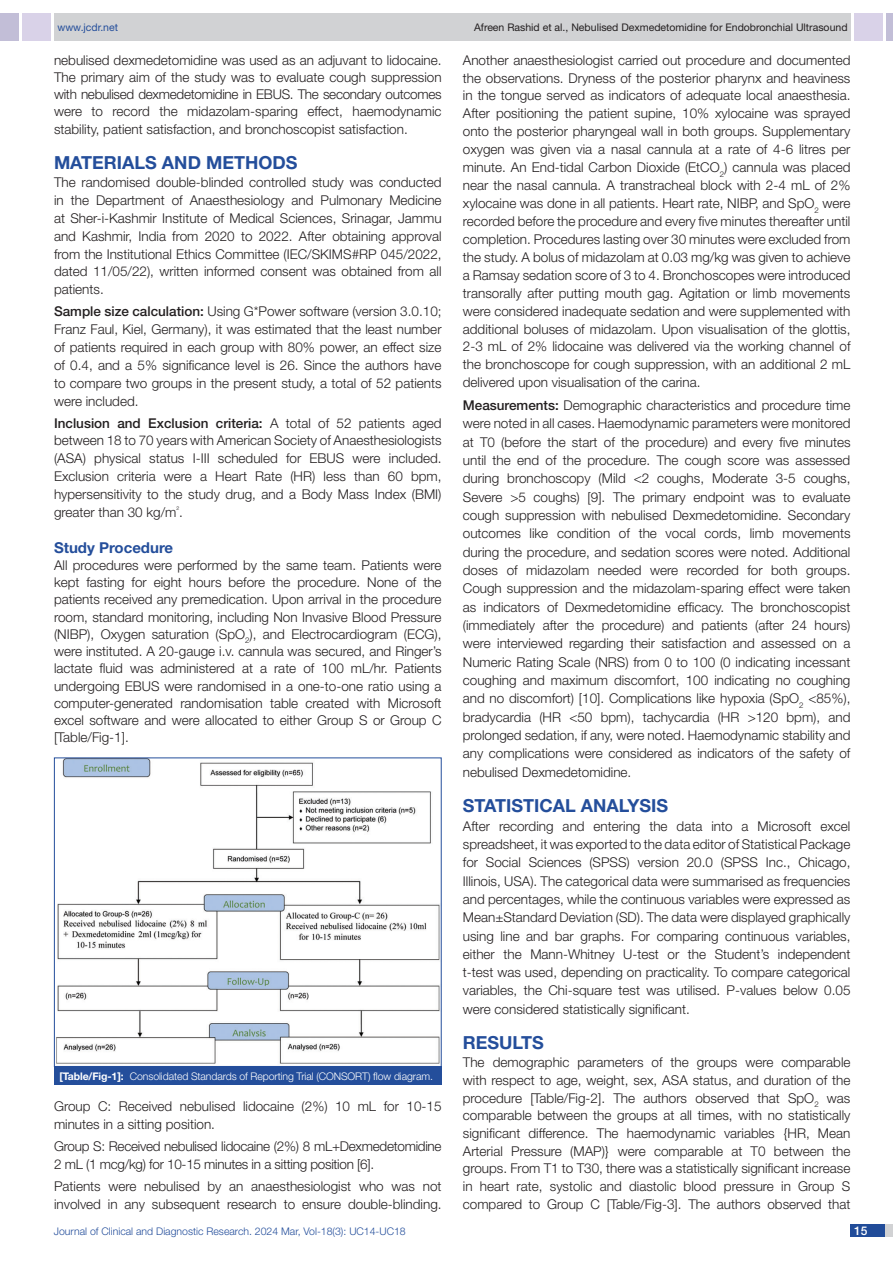
<style>
.page{position:relative;width:893px;height:1263px;background:#fff}
.page>*{position:absolute;margin:0;border:0;box-sizing:border-box;transform-origin:0 0}
.Heading{font:700 18px "Helvetica Neue";color:#244e9b}
.HEAD_2{font:700 15px "Helvetica Neue";color:#244e9b}
.Body_text{font:300 13.5px/17.9px "Helvetica Neue";color:#231f20;text-align:justify}
.Body_text-2{font:300 13.5px/18px "Helvetica Neue";letter-spacing:-.02em;color:#231f20}
.t1{font:500 12px "Helvetica Neue";color:#fff}
.TABLE_FIG{font:300 10.5px "Helvetica Neue";letter-spacing:-.01em;color:#fff}
.t2{font:10.5px "Helvetica Neue";color:#231f20}
.t3{font:300 10.5px "Helvetica Neue";color:#244e9b}
.t4{font:10.5px "Helvetica Neue";color:#244e9b}
.s1{font-weight:500}
.s2{font-weight:700}
</style>
<div class="page">
<div style="left:54px;top:13px;width:796px;height:28px;background:#d1d2d4"></div>
<div style="left:0;top:13px;width:19px;height:28px;background:#c2bed7"></div>
<div style="left:22px;top:13px;width:29px;height:28px;background:#d9d2e8"></div>
<div style="left:886px;top:13px;width:7px;height:28px;background:#c2bed7"></div>
<div style="left:854px;top:13px;width:29px;height:28px;background:#d9d2e8"></div>
<div style="left:850px;top:1224px;width:43px;height:13px;background:#d1d2d4"></div>
<div style="left:850px;top:1224px;width:35px;height:13px;background:#214c99"></div>
<img style="left:56px;top:759px;width:384px;height:305px">
<div style="left:54px;top:1066px;width:388px;height:19px;background:#244e9b"></div>
<p class="t4" style="left:57px;top:21px;width:62px">www.jcdr.net</p>
<p class="t2" style="left:474px;top:21px;width:375px">Afreen Rashid et al., Nebulised Dexmedetomidine for Endobronchial Ultrasound</p>
<p class="Body_text" style="left:54px;top:51px;width:389px;line-height:17.2px">nebulised dexmedetomidine was used as an adjuvant to lidocaine.<br>The primary aim of the study was to evaluate cough suppression with nebulised dexmedetomidine in EBUS. The secondary outcomes were to record the midazolam-sparing effect, haemodynamic stability, patient satisfaction, and bronchoscopist satisfaction.</p>
<p class="Heading" style="left:54px;top:152px;width:245px">MATERIALS AND METHODS</p>
<p class="Body_text" style="left:54px;top:173px;width:389px">The randomised double-blinded controlled study was conducted in the Department of Anaesthesiology and Pulmonary Medicine at Sher-i-Kashmir Institute of Medical Sciences, Srinagar, Jammu and Kashmir, India from 2020 to 2022. After obtaining approval from the Institutional Ethics Committee (IEC/SKIMS#RP 045/2022, dated 11/05/22), written informed consent was obtained from all patients.</p>
<p class="Body_text" style="left:54px;top:302px;width:389px"><span class="s1">Sample size calculation:</span> Using G*Power software (version 3.0.10; Franz Faul, Kiel, Germany), it was estimated that the least number of patients required in each group with 80% power, an effect size of 0.4, and a 5% significance level is 26. Since the authors have to compare two groups in the present study, a total of 52 patients were included.</p>
<p class="Body_text" style="left:54px;top:414px;width:389px"><span class="s1">Inclusion and Exclusion criteria:</span> A total of 52 patients aged between 18 to 70 years with American Society of Anaesthesiologists (ASA) physical status I-III scheduled for EBUS were included.<br>Exclusion criteria were a Heart Rate (HR) less than 60 bpm, hypersensitivity to the study drug, and a Body Mass Index (BMI) greater than 30 kg/m<sup>²</sup>.</p>
<p class="HEAD_2" style="left:54px;top:538px;width:121px">Study Procedure</p>
<p class="Body_text" style="left:54px;top:556px;width:389px;line-height:17.2px">All procedures were performed by the same team. Patients were kept fasting for eight hours before the procedure. None of the patients received any premedication. Upon arrival in the procedure room, standard monitoring, including Non Invasive Blood Pressure (NIBP), Oxygen saturation (SpO<sub>2</sub>), and Electrocardiogram (ECG), were instituted. A 20-gauge i.v. cannula was secured, and Ringer’s lactate fluid was administered at a rate of 100 mL/hr. Patients undergoing EBUS were randomised in a one-to-one ratio using a computer-generated randomisation table created with Microsoft excel software and were allocated to either Group S or Group C [Table/Fig-1].</p>
<p class="TABLE_FIG" style="left:59px;top:1069px;width:375px"><span class="s2">[Table/Fig-1]:</span> Consolidated Standards of Reporting Trial (CONSORT) flow diagram.</p>
<p class="Body_text" style="left:54px;top:1097px;width:389px">Group C: Received nebulised lidocaine (2%) 10 mL for 10-15 minutes in a sitting position.</p>
<p class="Body_text-2" style="left:54px;top:1137px;width:389px">Group S: Received nebulised lidocaine (2%) 8 mL+Dexmedetomidine<br>2 mL (1 mcg/kg) for 10-15 minutes in a sitting position [6].</p>
<p class="Body_text" style="left:54px;top:1177px;width:389px">Patients were nebulised by an anaesthesiologist who was not involved in any subsequent research to ensure double-blinding.</p>
<p class="Body_text" style="left:463px;top:51px;width:389px">Another anaesthesiologist carried out procedure and documented the observations. Dryness of the posterior pharynx and heaviness in the tongue served as indicators of adequate local anaesthesia.<br>After positioning the patient supine, 10% xylocaine was sprayed onto the posterior pharyngeal wall in both groups. Supplementary oxygen was given via a nasal cannula at a rate of 4-6 litres per minute. An End-tidal Carbon Dioxide (EtCO<sub>2</sub>) cannula was placed near the nasal cannula. A transtracheal block with 2-4 mL of 2% xylocaine was done in all patients. Heart rate, NIBP, and SpO<sub>2</sub> were recorded before the procedure and every five minutes thereafter until completion. Procedures lasting over 30 minutes were excluded from the study. A bolus of midazolam at 0.03 mg/kg was given to achieve a Ramsay sedation score of 3 to 4. Bronchoscopes were introduced transorally after putting mouth gag. Agitation or limb movements were considered inadequate sedation and were supplemented with additional boluses of midazolam. Upon visualisation of the glottis, 2-3 mL of 2% lidocaine was delivered via the working channel of the bronchoscope for cough suppression, with an additional 2 mL delivered upon visualisation of the carina.</p>
<p class="Body_text" style="left:463px;top:396px;width:389px;line-height:18.3px"><span class="s1">Measurements:</span> Demographic characteristics and procedure time were noted in all cases. Haemodynamic parameters were monitored at T0 (before the start of the procedure) and every five minutes until the end of the procedure. The cough score was assessed during bronchoscopy (Mild &lt;2 coughs, Moderate 3-5 coughs, Severe &gt;5 coughs) [9]. The primary endpoint was to evaluate cough suppression with nebulised Dexmedetomidine. Secondary outcomes like condition of the vocal cords, limb movements during the procedure, and sedation scores were noted. Additional doses of midazolam needed were recorded for both groups.<br>Cough suppression and the midazolam-sparing effect were taken as indicators of Dexmedetomidine efficacy. The bronchoscopist (immediately after the procedure) and patients (after 24 hours) were interviewed regarding their satisfaction and assessed on a Numeric Rating Scale (NRS) from 0 to 100 (0 indicating incessant coughing and maximum discomfort, 100 indicating no coughing and no discomfort) [10]. Complications like hypoxia (SpO<sub>2</sub> &lt;85%), bradycardia (HR &lt;50 bpm), tachycardia (HR &gt;120 bpm), and prolonged sedation, if any, were noted. Haemodynamic stability and any complications were considered as indicators of the safety of nebulised Dexmedetomidine.</p>
<p class="Heading" style="left:463px;top:795px;width:207px">STATISTICAL ANALYSIS</p>
<p class="Body_text" style="left:463px;top:816px;width:389px;line-height:18.3px">After recording and entering the data into a Microsoft excel spreadsheet, it was exported to the data editor of Statistical Package for Social Sciences (SPSS) version 20.0 (SPSS Inc., Chicago, Illinois, USA). The categorical data were summarised as frequencies and percentages, while the continuous variables were expressed as Mean±Standard Deviation (SD). The data were displayed graphically using line and bar graphs. For comparing continuous variables, either the Mann-Whitney U-test or the Student’s independent t-test was used, depending on practicality. To compare categorical variables, the Chi-square test was utilised. P-values below 0.05 were considered statistically significant.</p>
<p class="Heading" style="left:463px;top:1032px;width:83px">RESULTS</p>
<p class="Body_text" style="left:463px;top:1053px;width:389px">The demographic parameters of the groups were comparable with respect to age, weight, sex, ASA status, and duration of the procedure [Table/Fig-2]. The authors observed that SpO<sub>2</sub> was comparable between the groups at all times, with no statistically significant difference. The haemodynamic variables {HR, Mean Arterial Pressure (MAP)} were comparable at T0 between the groups. From T1 to T30, there was a statistically significant increase in heart rate, systolic and diastolic blood pressure in Group S compared to Group C [Table/Fig-3]. The authors observed that</p>
<p class="t3" style="left:54px;top:1225px;width:353px">Journal of Clinical and Diagnostic Research. 2024 Mar, Vol-18(3): UC14-UC18</p>
<p class="t1" style="left:854px;top:1223px;width:15px">15</p>
</div>
